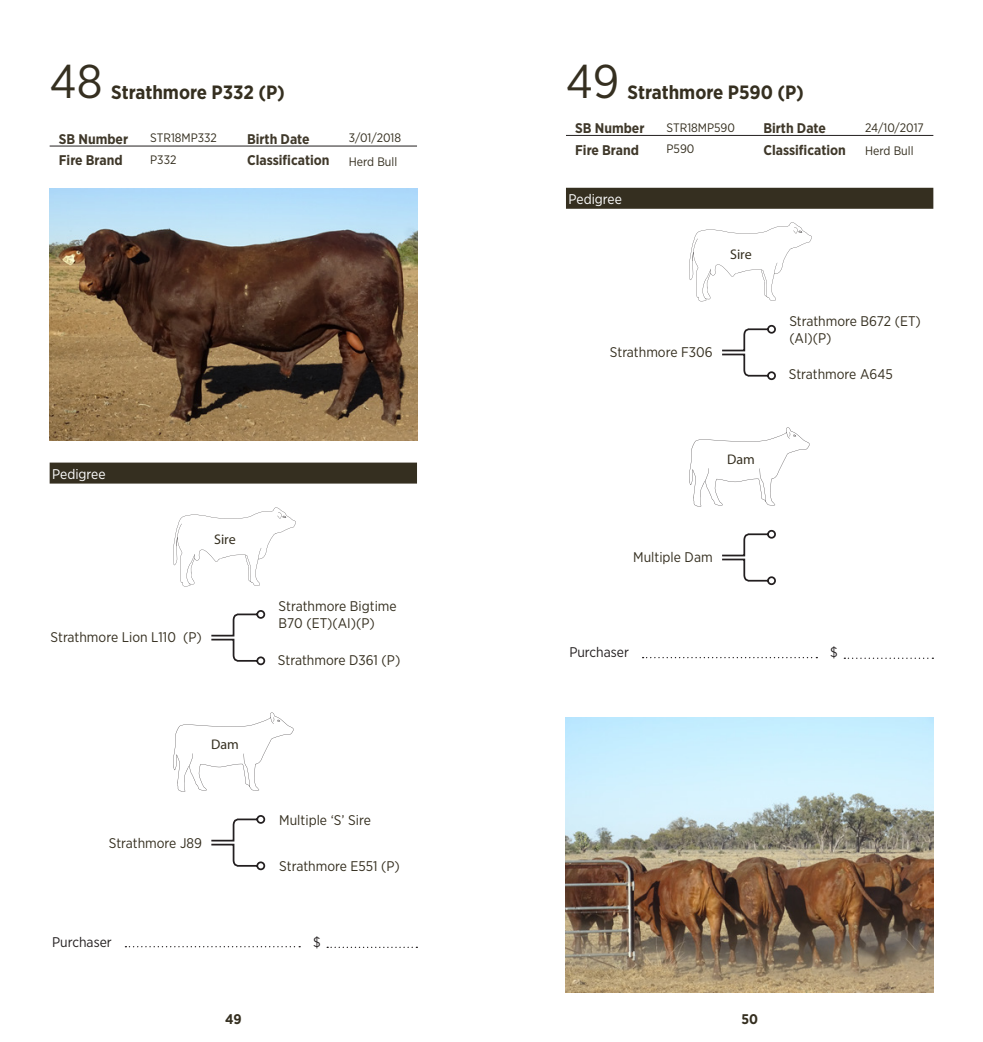
<style>
.page{position:relative;width:983px;height:1042px;background:#fff}
.page>*{position:absolute;margin:0;border:0;box-sizing:border-box;transform-origin:0 0}
.t1{font:47.25px "Gotham Narrow";color:#352f20}
.t2{font:700 19.25px "Gotham Narrow";color:#352f20}
.t3{font:14px/16.8px "Gotham Narrow";color:#352f20}
.t4{font:700 14px "Gotham Narrow";color:#3f382a}
.t5{font:14px "Gotham Narrow";color:#231f20}
.t6{font:14px "Gotham Narrow";color:#fff}
.t7{font:14px "Myriad Pro";color:#352f20}
.t8{font:700 14px "Gotham Narrow";color:#352f20}
.t9{font:12.25px "Gotham Narrow";color:#352f20}
</style>
<div class="page">
<img style="left:50px;top:189px;width:367px;height:252px">
<img style="left:566px;top:717px;width:367px;height:275px">
<hr style="left:50px;top:146px;width:367px;height:1px;background:#231f20">
<svg style="left:211px;top:610px;width:55px;height:56px"></svg>
<svg style="left:211px;top:815px;width:55px;height:56px"></svg>
<svg style="left:125px;top:946px;width:175px;height:1px"></svg>
<svg style="left:327px;top:946px;width:90px;height:2px"></svg>
<div style="left:50px;top:462px;width:367px;height:21px;background:#352f20"></div>
<svg style="left:173px;top:507px;width:123px;height:79px"></svg>
<svg style="left:173px;top:712px;width:120px;height:80px"></svg>
<hr style="left:566px;top:135px;width:367px;height:1px;background:#231f20">
<div style="left:566px;top:188px;width:367px;height:21px;background:#352f20"></div>
<svg style="left:642px;top:657px;width:175px;height:1px"></svg>
<svg style="left:844px;top:657px;width:89px;height:2px"></svg>
<svg style="left:722px;top:324px;width:54px;height:57px"></svg>
<svg style="left:722px;top:529px;width:54px;height:57px"></svg>
<svg style="left:689px;top:222px;width:122px;height:79px"></svg>
<svg style="left:689px;top:427px;width:120px;height:79px"></svg>
<p class="t1" style="left:50px;top:52px;width:54px">48</p>
<p class="t2" style="left:111px;top:80px;width:175px">Strathmore P332 (P)</p>
<p class="t4" style="left:59px;top:130px;width:71px">SB Number</p>
<p class="t4" style="left:59px;top:152px;width:65px">Fire Brand</p>
<p class="t9" style="left:150px;top:130px;width:68px">STR18MP332</p>
<p class="t9" style="left:150px;top:152px;width:28px">P332</p>
<p class="t4" style="left:247px;top:130px;width:64px">Birth Date</p>
<p class="t4" style="left:247px;top:152px;width:84px">Classification</p>
<p class="t9" style="left:349px;top:130px;width:54px">3/01/2018</p>
<p class="t9" style="left:349px;top:154px;width:50px">Herd Bull</p>
<p class="t6" style="left:52px;top:465px;width:55px">Pedigree</p>
<p class="t7" style="left:214px;top:530px;width:23px">Sire</p>
<p class="t3" style="left:51px;top:628px;width:153px">Strathmore Lion L110 (P)</p>
<p class="t7" style="left:211px;top:735px;width:29px">Dam</p>
<p class="t3" style="left:109px;top:834px;width:95px">Strathmore J89</p>
<p class="t3" style="left:278px;top:597px;width:120px">Strathmore Bigtime<br>B70 (ET)(AI)(P)</p>
<p class="t3" style="left:278px;top:651px;width:124px">Strathmore D361 (P)</p>
<p class="t3" style="left:279px;top:811px;width:93px">Multiple ‘S’ Sire</p>
<p class="t3" style="left:279px;top:857px;width:122px">Strathmore E551 (P)</p>
<p class="t5" style="left:52px;top:933px;width:61px">Purchaser</p>
<p class="t5" style="left:313px;top:933px;width:9px">$</p>
<p class="t1" style="left:566px;top:52px;width:55px">49</p>
<p class="t2" style="left:627px;top:80px;width:178px">Strathmore P590 (P)</p>
<p class="t4" style="left:575px;top:119px;width:71px">SB Number</p>
<p class="t4" style="left:575px;top:141px;width:65px">Fire Brand</p>
<p class="t6" style="left:568px;top:190px;width:55px">Pedigree</p>
<p class="t9" style="left:666px;top:120px;width:70px">STR18MP590</p>
<p class="t9" style="left:666px;top:142px;width:29px">P590</p>
<p class="t4" style="left:763px;top:119px;width:64px">Birth Date</p>
<p class="t4" style="left:763px;top:141px;width:84px">Classification</p>
<p class="t7" style="left:730px;top:245px;width:23px">Sire</p>
<p class="t9" style="left:864px;top:120px;width:60px">24/10/2017</p>
<p class="t9" style="left:864px;top:143px;width:50px">Herd Bull</p>
<p class="t3" style="left:609px;top:343px;width:104px">Strathmore F306</p>
<p class="t7" style="left:726px;top:450px;width:29px">Dam</p>
<p class="t3" style="left:633px;top:549px;width:81px">Multiple Dam</p>
<p class="t3" style="left:789px;top:312px;width:133px">Strathmore B672 (ET) (AI)(P)</p>
<p class="t3" style="left:788px;top:366px;width:105px">Strathmore A645</p>
<p class="t5" style="left:569px;top:644px;width:61px">Purchaser</p>
<p class="t5" style="left:830px;top:644px;width:9px">$</p>
<p class="t8" style="left:225px;top:1010px;width:18px">49</p>
<p class="t8" style="left:741px;top:1010px;width:18px">50</p>
</div>
